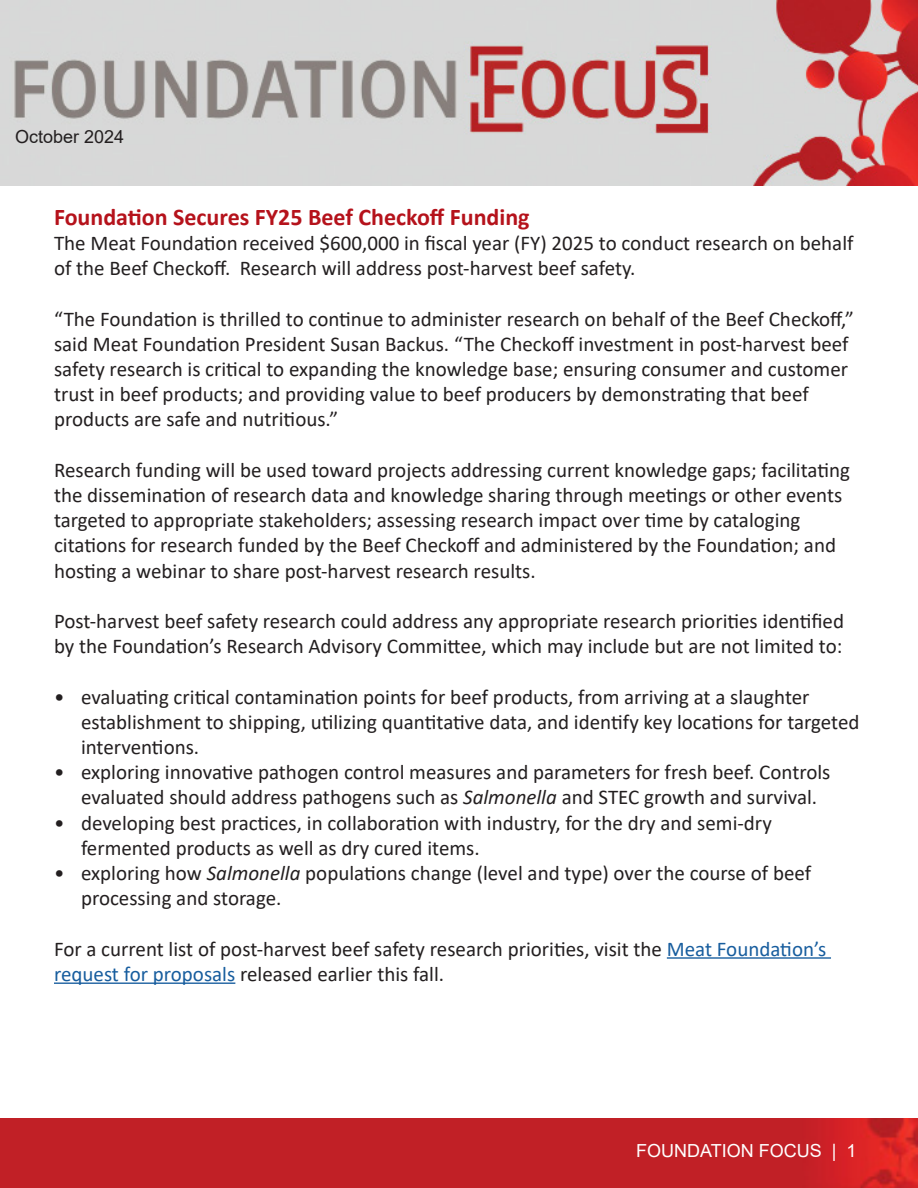
<style>
.page{position:relative;width:918px;height:1188px;background:#fff}
.page>*{position:absolute;margin:0;border:0;box-sizing:border-box;transform-origin:0 0}
.t1{font:700 24px "Calibri";color:#b5121b}
.t2{font:21px/25.2px "Calibri";color:#231f20}
.t3{font:18px "Arial";color:#fff}
.t4{font:18px "Arial";color:#231f20}
.s1{font-style:italic}
.s2{color:#175d9e}
</style>
<div class="page">
<img style="left:0;top:1119px;width:918px;height:69px">
<img style="left:0;top:0;width:918px;height:186px">
<hr style="left:667px;top:957px;width:164px;height:2px;background:#175d9e">
<hr style="left:54px;top:983px;width:181px;height:1px;background:#175d9e">
<p class="t4" style="left:15px;top:124px;width:111px">October 2024</p>
<p class="t1" style="left:54px;top:200px;width:477px">Foundation Secures FY25 Beef Checkoff Funding</p>
<p class="t2" style="left:54px;top:230px;width:801px">The Meat Foundation received $600,000 in fiscal year (FY) 2025 to conduct research on behalf of the Beef Checkoff. Research will address post-harvest beef safety.</p>
<p class="t2" style="left:54px;top:306px;width:801px">“The Foundation is thrilled to continue to administer research on behalf of the Beef Checkoff,” said Meat Foundation President Susan Backus. “The Checkoff investment in post-harvest beef safety research is critical to expanding the knowledge base; ensuring consumer and customer trust in beef products; and providing value to beef producers by demonstrating that beef products are safe and nutritious.”</p>
<p class="t2" style="left:54px;top:457px;width:798px">Research funding will be used toward projects addressing current knowledge gaps; facilitating the dissemination of research data and knowledge sharing through meetings or other events targeted to appropriate stakeholders; assessing research impact over time by cataloging citations for research funded by the Beef Checkoff and administered by the Foundation; and hosting a webinar to share post-harvest research results.</p>
<p class="t2" style="left:54px;top:608px;width:792px">Post-harvest beef safety research could address any appropriate research priorities identified by the Foundation’s Research Advisory Committee, which may include but are not limited to:</p>
<p class="t2" style="left:81px;top:684px;width:780px;text-indent:-27px">• evaluating critical contamination points for beef products, from arriving at a slaughter establishment to shipping, utilizing quantitative data, and identify key locations for targeted interventions.</p>
<p class="t2" style="left:81px;top:759px;width:751px;text-indent:-27px">• exploring innovative pathogen control measures and parameters for fresh beef. Controls evaluated should address pathogens such as <span class="s1">Salmonella</span> and STEC growth and survival.</p>
<p class="t2" style="left:81px;top:810px;width:692px;text-indent:-27px">• developing best practices, in collaboration with industry, for the dry and semi-dry fermented products as well as dry cured items.</p>
<p class="t2" style="left:81px;top:860px;width:732px;text-indent:-27px">• exploring how <span class="s1">Salmonella</span> populations change (level and type) over the course of beef processing and storage.</p>
<p class="t2" style="left:54px;top:936px;width:774px">For a current list of post-harvest beef safety research priorities, visit the <span class="s2">Meat Foundation’s request for proposals</span> released earlier this fall.</p>
<p class="t3" style="left:636px;top:1139px;width:222px">FOUNDATION FOCUS | 1</p>
</div>
